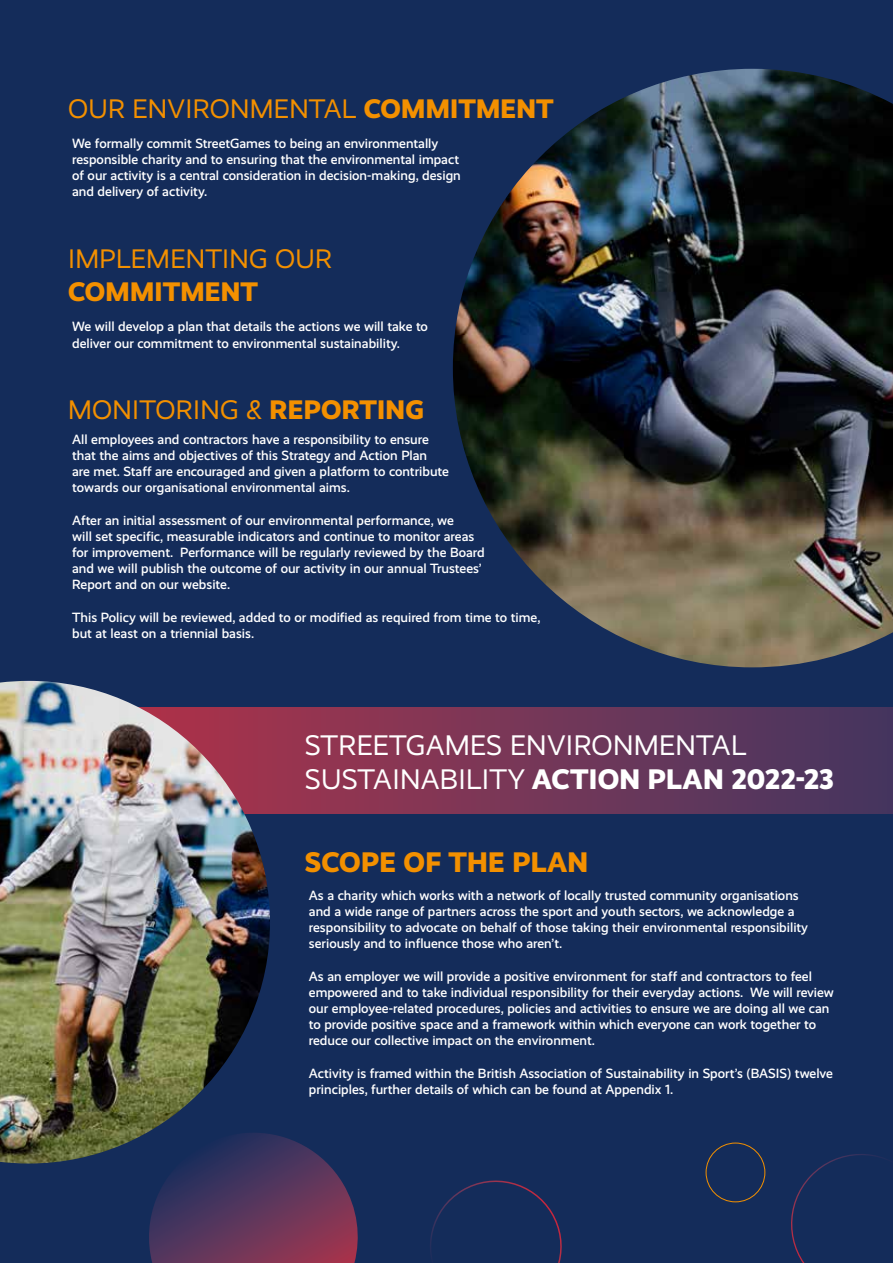
<style>
.page{position:relative;width:893px;height:1263px;background:#142c5a}
.page>*{position:absolute;margin:0;border:0;box-sizing:border-box;transform-origin:0 0}
.t1{font:28.5px/34.2px "Realist";letter-spacing:.01em;color:#fff}
.t2{font:800 28.5px "Realist";letter-spacing:.01em;color:#f39000}
.t3{font:27px "Realist";letter-spacing:.01em;color:#f39000}
.t4{font:800 27px "Realist";letter-spacing:.01em;color:#f39000}
.t5{font:500 13.5px/16.2px "Realist";color:#fff}
.s1{font-weight:800}
</style>
<div class="page">
<svg style="left:430px;top:1180px;width:132px;height:83px"></svg>
<svg style="left:149px;top:1134px;width:209px;height:129px"></svg>
<svg style="left:270px;top:707px;width:623px;height:107px"></svg>
<img style="left:453px;top:69px;width:440px;height:598px">
<img style="left:0;top:681px;width:270px;height:482px">
<svg style="left:791px;top:1154px;width:94px;height:109px"></svg>
<div style="left:706px;top:1143px;width:59px;height:59px;border:1px solid #f39000;border-radius:50%"></div>
<h2 class="t3" style="left:68px;top:94px;width:487px">OUR ENVIRONMENTAL <span class="s1">COMMITMENT</span></h2>
<p class="t5" style="left:72px;top:135px;width:390px">We formally commit StreetGames to being an environmentally responsible charity and to ensuring that the environmental impact of our activity is a central consideration in decision-making, design and delivery of activity.</p>
<h2 class="t3" style="left:68px;top:244px;width:265px">IMPLEMENTING OUR</h2>
<h2 class="t4" style="left:68px;top:275px;width:191px">COMMITMENT</h2>
<p class="t5" style="left:72px;top:319px;width:357px">We will develop a plan that details the actions we will take to deliver our commitment to environmental sustainability.</p>
<h2 class="t3" style="left:68px;top:394px;width:357px">MONITORING &amp; <span class="s1">REPORTING</span></h2>
<p class="t5" style="left:72px;top:431px;width:378px">All employees and contractors have a responsibility to ensure that the aims and objectives of this Strategy and Action Plan<br>are met. Staff are encouraged and given a platform to contribute towards our organisational environmental aims.</p>
<p class="t5" style="left:72px;top:512px;width:414px">After an initial assessment of our environmental performance, we<br>will set specific, measurable indicators and continue to monitor areas for improvement. Performance will be regularly reviewed by the Board and we will publish the outcome of our activity in our annual Trustees’ Report and on our website.</p>
<p class="t5" style="left:72px;top:609px;width:470px">This Policy will be reviewed, added to or modified as required from time to time, but at least on a triennial basis.</p>
<h1 class="t1" style="left:305px;top:728px;width:530px">STREETGAMES ENVIRONMENTAL<br>SUSTAINABILITY <span class="s1">ACTION PLAN 2022-23</span></h1>
<h1 class="t2" style="left:305px;top:846px;width:285px">SCOPE OF THE PLAN</h1>
<p class="t5" style="left:309px;top:887px;width:501px">As a charity which works with a network of locally trusted community organisations and a wide range of partners across the sport and youth sectors, we acknowledge a responsibility to advocate on behalf of those taking their environmental responsibility seriously and to influence those who aren’t.</p>
<p class="t5" style="left:309px;top:968px;width:526px">As an employer we will provide a positive environment for staff and contractors to feel empowered and to take individual responsibility for their everyday actions. We will review our employee-related procedures, policies and activities to ensure we are doing all we can to provide positive space and a framework within which everyone can work together to reduce our collective impact on the environment.</p>
<p class="t5" style="left:309px;top:1065px;width:526px">Activity is framed within the British Association of Sustainability in Sport’s (BASIS) twelve principles, further details of which can be found at Appendix 1.</p>
</div>
